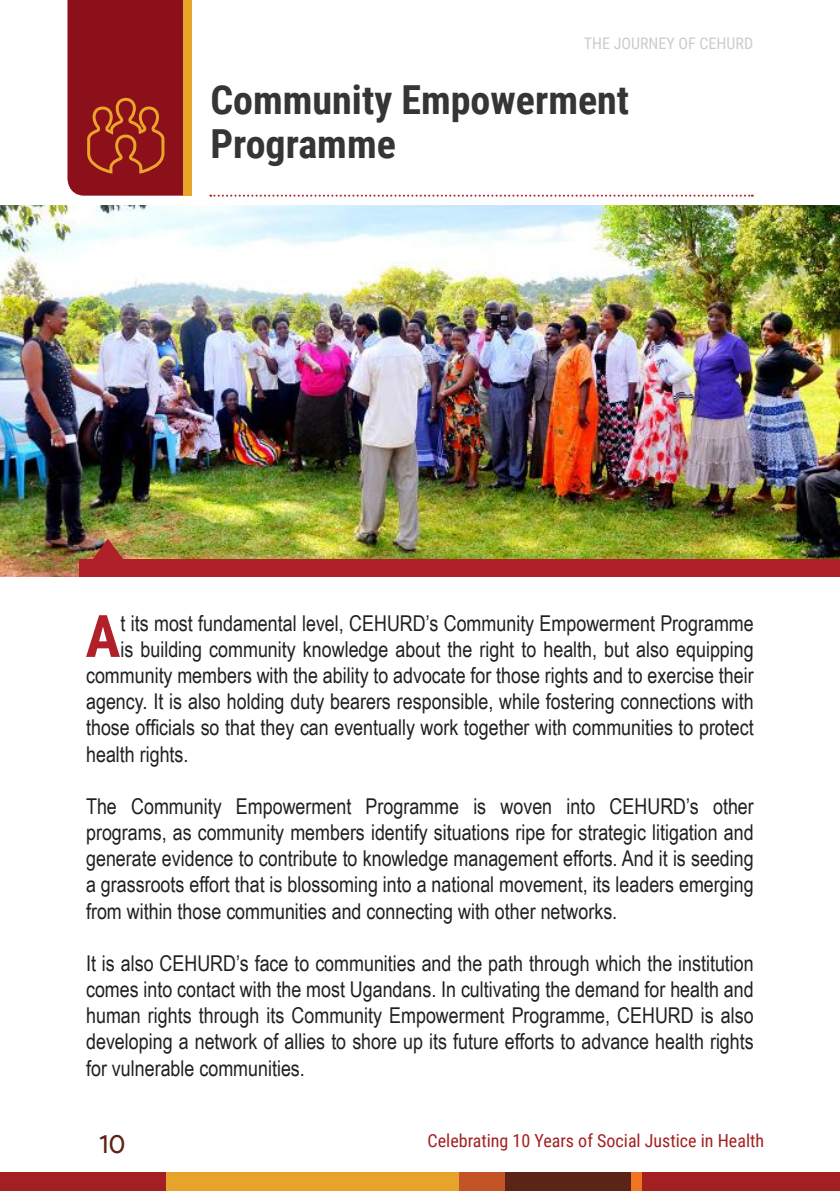
<style>
.page{position:relative;width:840px;height:1191px;background:#fff}
.page>*{position:absolute;margin:0;border:0;box-sizing:border-box;transform-origin:0 0}
.t1{font:700 58.6px "Roboto Condensed";color:#b02029}
.t2{font:700 40px "Roboto Condensed";color:#363536}
.t3{font:26px "Product Sans";color:#5c2417}
.t4{font:21.8px/26.2px "Arial Narrow";color:#231f20;text-align:justify}
.t5{font:18px "Roboto Condensed";color:#a31f21}
.t6{font:16px "Roboto Condensed";color:#cbccce}
</style>
<div class="page">
<div style="left:629px;top:1172px;width:13px;height:19px;background:#f27321"></div>
<div style="left:43px;top:1172px;width:416px;height:19px;background:#e8a32b"></div>
<div style="left:459px;top:1172px;width:46px;height:19px;background:#c45426"></div>
<div style="left:642px;top:1172px;width:197px;height:19px;background:#a31f21"></div>
<div style="left:505px;top:1172px;width:125px;height:19px;background:#5c2417"></div>
<div style="left:0;top:1172px;width:166px;height:19px;background:#a31f21"></div>
<img style="left:0;top:206px;width:839px;height:370px">
<svg style="left:210px;top:195px;width:542px;height:2px"></svg>
<div style="left:183px;top:0;width:9px;height:196px;background:#e9a529"></div>
<div style="left:80px;top:558px;width:759px;height:18px;background:#b02029"></div>
<svg style="left:80px;top:539px;width:56px;height:20px"></svg>
<svg style="left:67px;top:0;width:116px;height:196px;background:#921a1b"></svg>
<p class="t6" style="left:583px;top:32px;width:171px">THE JOURNEY OF CEHURD</p>
<p class="t2" style="left:210px;top:72px;width:420px">Community Empowerment</p>
<p class="t2" style="left:210px;top:116px;width:187px">Programme</p>
<p class="t1" style="left:85px;top:595px;width:36px">A</p>
<p class="t4" style="left:120px;top:609px;width:634px">t its most fundamental level, CEHURD’s Community Empowerment Programme</p>
<p class="t4" style="left:120px;top:635px;width:634px">is building community knowledge about the right to health, but also equipping</p>
<p class="t4" style="left:86px;top:661px;width:668px">community members with the ability to advocate for those rights and to exercise their</p>
<p class="t4" style="left:86px;top:687px;width:668px">agency. It is also holding duty bearers responsible, while fostering connections with</p>
<p class="t4" style="left:86px;top:714px;width:668px">those officials so that they can eventually work together with communities to protect</p>
<p class="t4" style="left:86px;top:740px;width:104px">health rights.</p>
<p class="t4" style="left:86px;top:792px;width:669px">The Community Empowerment Programme is woven into CEHURD’s other programs, as community members identify situations ripe for strategic litigation and generate evidence to contribute to knowledge management efforts. And it is seeding a grassroots effort that is blossoming into a national movement, its leaders emerging from within those communities and connecting with other networks.</p>
<p class="t4" style="left:86px;top:949px;width:668px">It is also CEHURD’s face to communities and the path through which the institution comes into contact with the most Ugandans. In cultivating the demand for health and human rights through its Community Empowerment Programme, CEHURD is also developing a network of allies to shore up its future efforts to advance health rights for vulnerable communities.</p>
<p class="t3" style="left:99px;top:1129px;width:28px">10</p>
<p class="t5" style="left:427px;top:1128px;width:338px">Celebrating 10 Years of Social Justice in Health</p>
</div>
